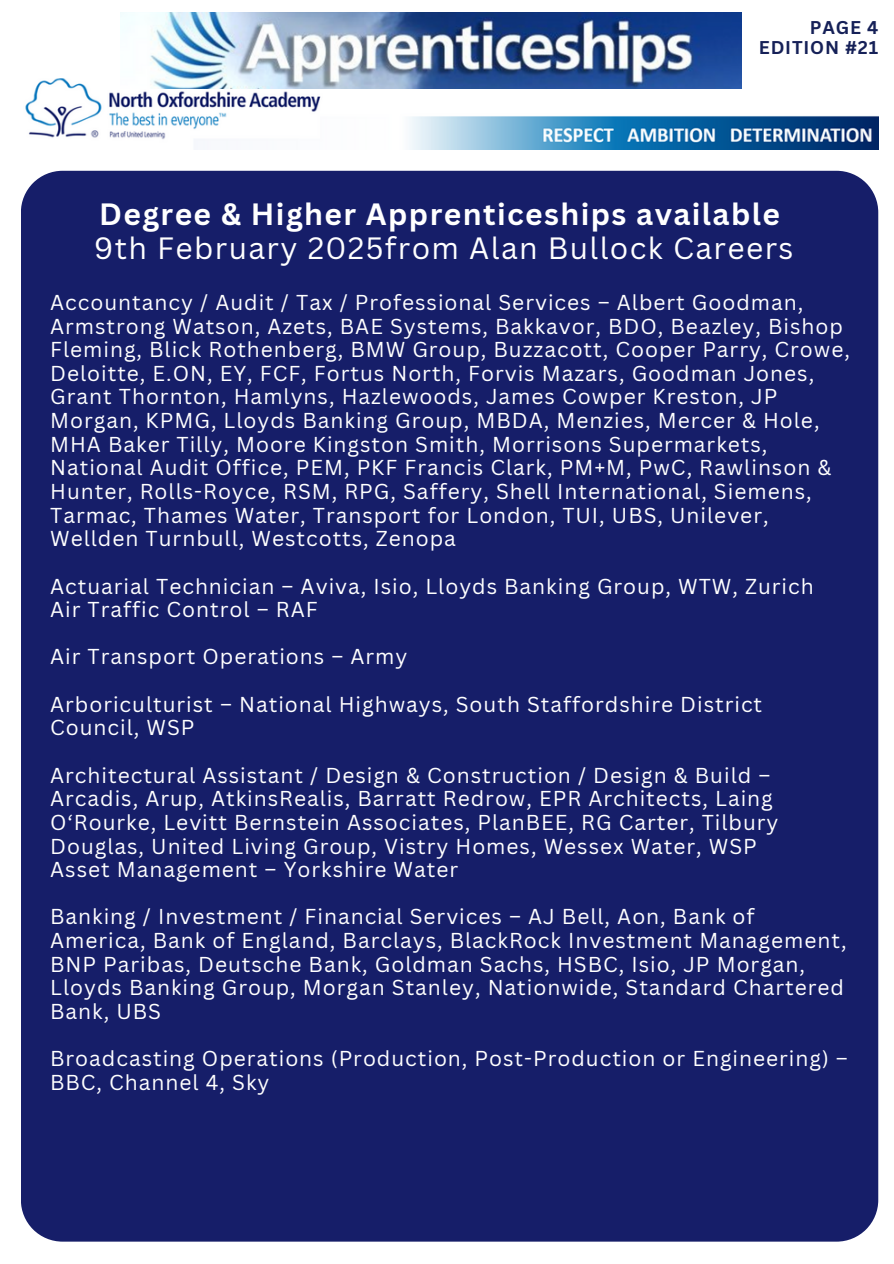
<style>
.page{position:relative;width:894px;height:1264px;background:#fff}
.page>*{position:absolute;margin:0;border:0;box-sizing:border-box;transform-origin:0 0}
.t1{font:700 30px/33.8px "Canva Sans";letter-spacing:.045em;color:#fff}
.t2{font:21px/23.7px "Canva Sans";letter-spacing:.045em;color:#fff}
.t3{font:700 18px "Canva Sans";letter-spacing:.045em;color:#162158}
.s1{font-weight:400}
</style>
<div class="page">
<img style="left:25px;top:79px;width:853px;height:71px">
<div style="left:21px;top:171px;width:857px;height:1070px;background:#161e69"></div>
<img style="left:120px;top:12px;width:621px;height:77px">
<p class="t3" style="left:809px;top:15px;width:70px">PAGE 4</p>
<p class="t3" style="left:758px;top:35px;width:121px">EDITION #21</p>
<p class="t1" style="left:94px;top:197px;width:700px">Degree &amp; Higher Apprenticeships available<br><span class="s1">9th February 2025from Alan Bullock Careers</span></p>
<p class="t2" style="left:50px;top:290px;width:801px">Accountancy / Audit / Tax / Professional Services – Albert Goodman, Armstrong Watson, Azets, BAE Systems, Bakkavor, BDO, Beazley, Bishop Fleming, Blick Rothenberg, BMW Group, Buzzacott, Cooper Parry, Crowe, Deloitte, E.ON, EY, FCF, Fortus North, Forvis Mazars, Goodman Jones, Grant Thornton, Hamlyns, Hazlewoods, James Cowper Kreston, JP Morgan, KPMG, Lloyds Banking Group, MBDA, Menzies, Mercer &amp; Hole, MHA Baker Tilly, Moore Kingston Smith, Morrisons Supermarkets, National Audit Office, PEM, PKF Francis Clark, PM+M, PwC, Rawlinson &amp; Hunter, Rolls-Royce, RSM, RPG, Saffery, Shell International, Siemens, Tarmac, Thames Water, Transport for London, TUI, UBS, Unilever, Wellden Turnbull, Westcotts, Zenopa</p>
<h1 class="t2" style="left:50px;top:573px;width:764px">Actuarial Technician – Aviva, Isio, Lloyds Banking Group, WTW, Zurich<br>Air Traffic Control – RAF</h1>
<h2 class="t2" style="left:50px;top:644px;width:358px">Air Transport Operations – Army</h2>
<h2 class="t2" style="left:50px;top:691px;width:713px">Arboriculturist – National Highways, South Staffordshire District<br>Council, WSP</h2>
<h2 class="t2" style="left:50px;top:762px;width:729px">Architectural Assistant / Design &amp; Construction / Design &amp; Build – Arcadis, Arup, AtkinsRealis, Barratt Redrow, EPR Architects, Laing O‘Rourke, Levitt Bernstein Associates, PlanBEE, RG Carter, Tilbury Douglas, United Living Group, Vistry Homes, Wessex Water, WSP Asset Management – Yorkshire Water</h2>
<h2 class="t2" style="left:50px;top:904px;width:797px">Banking / Investment / Financial Services – AJ Bell, Aon, Bank of America, Bank of England, Barclays, BlackRock Investment Management, BNP Paribas, Deutsche Bank, Goldman Sachs, HSBC, Isio, JP Morgan, Lloyds Banking Group, Morgan Stanley, Nationwide, Standard Chartered Bank, UBS</h2>
<h2 class="t2" style="left:50px;top:1046px;width:799px">Broadcasting Operations (Production, Post-Production or Engineering) –<br>BBC, Channel 4, Sky</h2>
</div>
